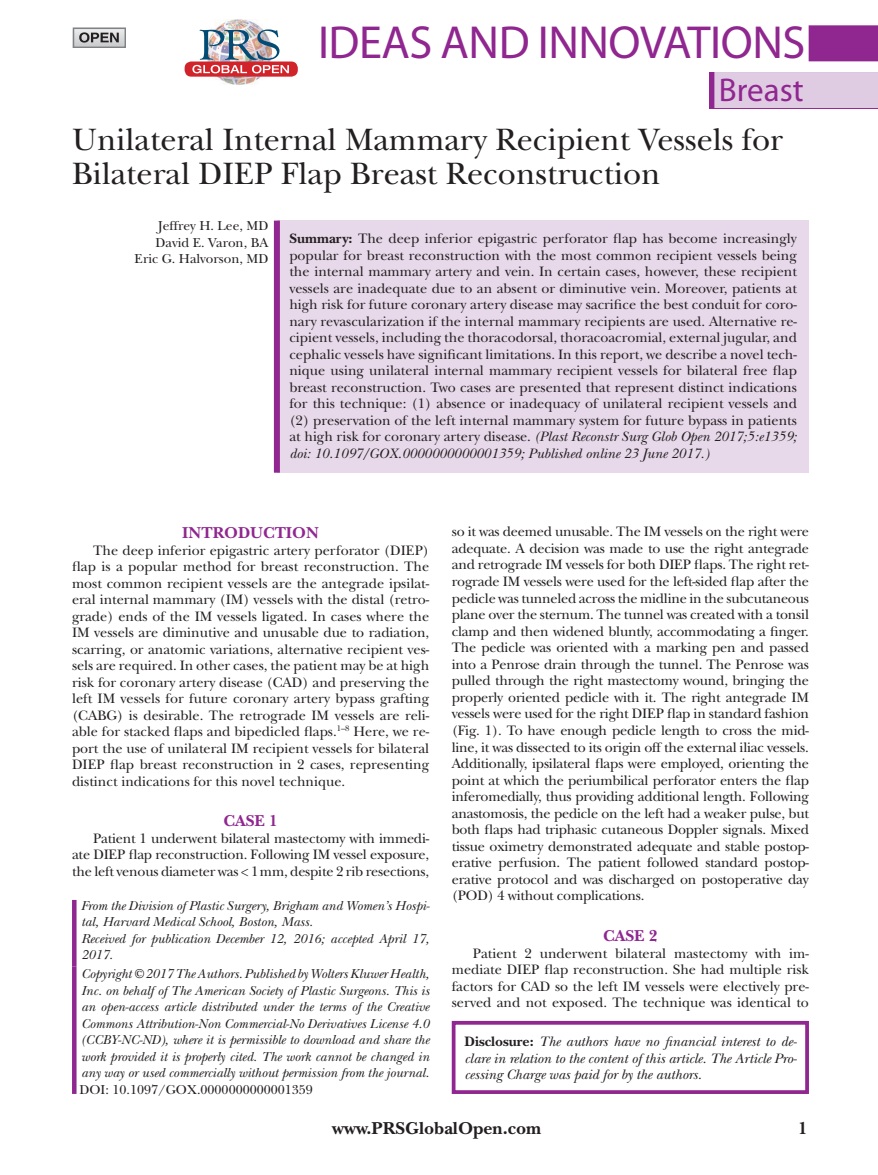
<style>
.page{position:relative;width:878px;height:1175px;background:#fff}
.page>*{position:absolute;margin:0;border:0;box-sizing:border-box;transform-origin:0 0}
.t1{font:46.5px "Myriad Pro";letter-spacing:-.01em;color:#90268f}
.t2{font:33px "Myriad Pro";color:#90268f}
.t3{font:32.25px/34.5px "New Baskerville";color:#231f20}
.t4{font:700 18px "New Baskerville";color:#231f20}
.t5{font:700 16.5px "New Baskerville";color:#90268f}
.t6{font:14.25px/16.5px "New Baskerville";color:#231f20;text-align:justify}
.t7{font:italic 14.25px/16.5px "New Baskerville";color:#231f20;text-align:justify}
.t8{font:italic 13.5px/16.5px "New Baskerville";color:#231f20;text-align:justify}
.t9{font:13.5px/16.5px "New Baskerville";color:#231f20;text-align:right}
.s1{font-weight:700}
.s2{font-style:italic}
.s3{font-weight:700;font-style:normal}
</style>
<div class="page">
<div style="left:73px;top:28px;width:52px;height:20px;border:2px solid #808285"></div>
<svg style="left:79px;top:32px;width:40px;height:11px"></svg>
<img style="left:215px;top:20px;width:48px;height:64px">
<svg style="left:184px;top:61px;width:114px;height:16px"></svg>
<img style="left:192px;top:29px;width:97px;height:44px">
<hr style="left:72px;top:966px;width:4px;height:127px;background:#90268f">
<hr style="left:72px;top:900px;width:4px;height:66px;background:#90268f">
<div style="left:277px;top:220px;width:531px;height:252px;background:#e7d8ea"></div>
<div style="left:274px;top:220px;width:6px;height:252px;background:#90268f"></div>
<div style="left:452px;top:1021px;width:356px;height:73px;border:4px solid #90268f"></div>
<div style="left:710px;top:72px;width:168px;height:36px;background:#90268f"></div>
<div style="left:714px;top:72px;width:164px;height:36px;background:#dfcce3"></div>
<div style="left:808px;top:25px;width:69px;height:36px;background:#90268f"></div>
<h1 class="t1" style="left:318px;top:14px;width:489px">IDEAS AND INNOVATIONS</h1>
<h2 class="t2" style="left:718px;top:69px;width:86px">BREAST</h2>
<h3 class="t3" style="left:72px;top:122px;width:712px">Unilateral Internal Mammary Recipient Vessels for<br>Bilateral DIEP Flap Breast Reconstruction</h3>
<p class="t9" style="left:135px;top:218px;width:135px">Jeffrey H. Lee, MD<br>David E. Varon, BA<br>Eric G. Halvorson, MD</p>
<p class="t6" style="left:289px;top:230px;width:509px"><span class="s1">Summary:</span> The deep inferior epigastric perforator flap has become increasingly popular for breast reconstruction with the most common recipient vessels being the internal mammary artery and vein. In certain cases, however, these recipient vessels are inadequate due to an absent or diminutive vein. Moreover, patients at high risk for future coronary artery disease may sacrifice the best conduit for coro&shy;nary revascularization if the internal mammary recipients are used. Alternative re&shy;cipient vessels, including the thoracodorsal, thoracoacromial, external jugular, and cephalic vessels have significant limitations. In this report, we describe a novel tech&shy;nique using unilateral internal mammary recipient vessels for bilateral free flap breast reconstruction. Two cases are presented that represent distinct indications for this technique: (1) absence or inadequacy of unilateral recipient vessels and (2) preservation of the left internal mammary system for future bypass in patients at high risk for coronary artery disease. <span class="s2">(Plast Reconstr Surg Glob Open 2017;5:e1359; doi: 10.1097/GOX.0000000000001359; Published online 23 June 2017.)</span></p>
<p class="t5" style="left:182px;top:523px;width:138px">INTRODUCTION</p>
<p class="t6" style="left:72px;top:542px;width:359px;text-indent:21px">The deep inferior epigastric artery perforator (DIEP) flap is a popular method for breast reconstruction. The most common recipient vessels are the antegrade ipsilat&shy;eral internal mammary (IM) vessels with the distal (retro&shy;grade) ends of the IM vessels ligated. In cases where the IM vessels are diminutive and unusable due to radiation, scarring, or anatomic variations, alternative recipient ves&shy;sels are required. In other cases, the patient may be at high risk for coronary artery disease (CAD) and preserving the left IM vessels for future coronary artery bypass grafting (CABG) is desirable. The retrograde IM vessels are reli&shy;able for stacked flaps and bipedicled flaps.<sup>1–8</sup> Here, we re&shy;port the use of unilateral IM recipient vessels for bilateral DIEP flap breast reconstruction in 2 cases, representing distinct indications for this novel technique.</p>
<p class="t5" style="left:223px;top:811px;width:56px">CASE 1</p>
<p class="t6" style="left:72px;top:830px;width:359px;text-indent:21px">Patient 1 underwent bilateral mastectomy with immedi&shy;ate DIEP flap reconstruction. Following IM vessel exposure, the left venous diameter was &lt; 1mm, despite 2 rib resections,</p>
<p class="t8" style="left:81px;top:897px;width:350px;text-align:left">From the Division of Plastic Surgery, Brigham and Women’s Hospi&shy;tal, Harvard Medical School, Boston, Mass.<br>Received for publication December 12, 2016; accepted April 17, 2017.</p>
<p class="t8" style="left:81px;top:965px;width:350px">Copyright © 2017 The Authors. Published by Wolters Kluwer Health, Inc. on behalf of The American Society of Plastic Surgeons. This is an open-access article distributed under the terms of the Creative Commons Attribution-Non Commercial-No Derivatives License 4.0 (CCBY-NC-ND), where it is permissible to download and share the work provided it is properly cited. The work cannot be changed in any way or used commercially without permission from the journal.</p>
<p class="t9" style="left:80px;top:1081px;width:235px">DOI: 10.1097/GOX.0000000000001359</p>
<p class="t6" style="left:452px;top:523px;width:359px">so it was deemed unusable. The IM vessels on the right were adequate. A decision was made to use the right antegrade and retrograde IM vessels for both DIEP flaps. The right ret&shy;rograde IM vessels were used for the left-sided flap after the pedicle was tunneled across the midline in the subcutaneous plane over the sternum. The tunnel was created with a tonsil clamp and then widened bluntly, accommodating a finger.<br>The pedicle was oriented with a marking pen and passed into a Penrose drain through the tunnel. The Penrose was pulled through the right mastectomy wound, bringing the properly oriented pedicle with it. The right antegrade IM vessels were used for the right DIEP flap in standard fashion (Fig. 1). To have enough pedicle length to cross the mid&shy;line, it was dissected to its origin off the external iliac vessels.<br>Additionally, ipsilateral flaps were employed, orienting the point at which the periumbilical perforator enters the flap inferomedially, thus providing additional length. Following anastomosis, the pedicle on the left had a weaker pulse, but both flaps had triphasic cutaneous Doppler signals. Mixed tissue oximetry demonstrated adequate and stable postop&shy;erative perfusion. The patient followed standard postop&shy;erative protocol and was discharged on postoperative day (POD) 4 without complications.</p>
<p class="t5" style="left:603px;top:926px;width:56px">CASE 2</p>
<p class="t6" style="left:451px;top:945px;width:359px;text-indent:21px">Patient 2 underwent bilateral mastectomy with im&shy;mediate DIEP flap reconstruction. She had multiple risk factors for CAD so the left IM vessels were electively pre&shy;served and not exposed. The technique was identical to</p>
<p class="t7" style="left:464px;top:1033px;width:334px"><span class="s3">Disclosure:</span> The authors have no financial interest to de&shy;clare in relation to the content of this article. The Article Pro&shy;cessing Charge was paid for by the authors.</p>
<p class="t4" style="left:332px;top:1118px;width:210px">www.PRSGlobalOpen.com</p>
<p class="t4" style="left:798px;top:1118px;width:11px">1</p>
</div>
